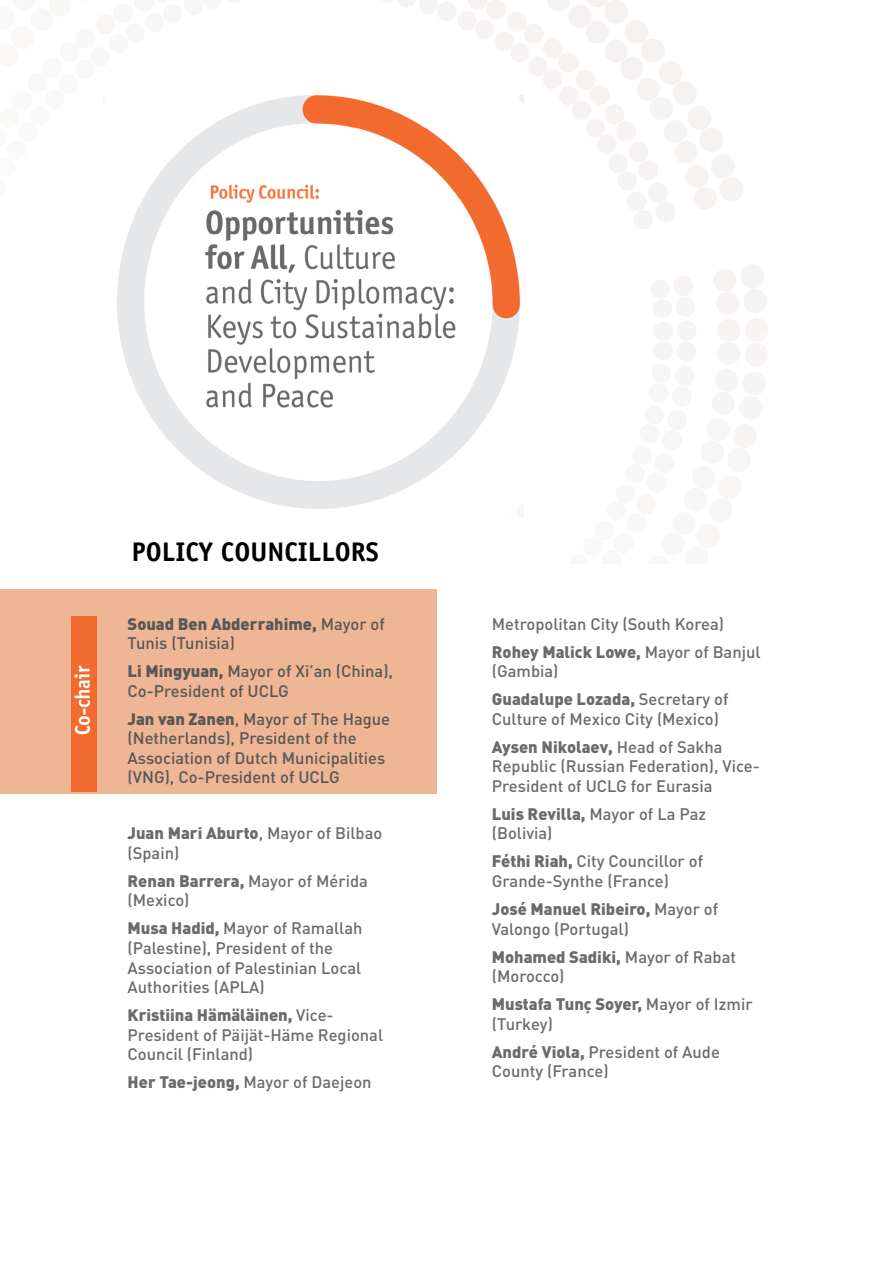
<style>
.page{position:relative;width:893px;height:1263px;background:#fff}
.page>*{position:absolute;margin:0;border:0;box-sizing:border-box;transform-origin:0 0}
.t1{font:700 27px "Officina Sans";color:#000}
.t2{font:500 16.5px/19.5px "DIN Pro";color:#6b6b6a}
.t3{font:500 16.5px/19.5px "DIN Pro";color:#575756}
.s1{font-weight:900}
</style>
<div class="page">
<div style="left:0;top:589px;width:436px;height:204px;background:#efb695"></div>
<svg style="left:207px;top:0;width:561px;height:467px"></svg>
<img style="left:117px;top:96px;width:406px;height:413px">
<img style="left:71px;top:617px;width:25px;height:175px">
<h1 class="t1" style="left:132px;top:535px;width:249px">POLICY COUNCILLORS</h1>
<p class="t3" style="left:128px;top:614px;width:259px"><span class="s1">Souad Ben Abderrahime,</span> Mayor of<br>Tunis (Tunisia)</p>
<p class="t3" style="left:128px;top:661px;width:267px"><span class="s1">Li Mingyuan,</span> Mayor of Xi’an (China),<br>Co-President of UCLG</p>
<p class="t3" style="left:128px;top:709px;width:264px"><span class="s1">Jan van Zanen</span>, Mayor of The Hague (Netherlands), President of the<br>Association of Dutch Municipalities (VNG), Co-President of UCLG</p>
<p class="t2" style="left:128px;top:823px;width:256px"><span class="s1">Juan Mari Aburto</span>, Mayor of Bilbao (Spain)</p>
<p class="t2" style="left:128px;top:871px;width:242px"><span class="s1">Renan Barrera,</span> Mayor of Mérida (Mexico)</p>
<p class="t2" style="left:128px;top:918px;width:236px"><span class="s1">Musa Hadid,</span> Mayor of Ramallah (Palestine), President of the<br>Association of Palestinian Local<br>Authorities (APLA)</p>
<p class="t2" style="left:128px;top:1005px;width:257px"><span class="s1">Kristiina Hämäläinen,</span> Vice-<br>President of Päijät-Häme Regional<br>Council (Finland)</p>
<p class="t2" style="left:128px;top:1072px;width:246px"><span class="s1">Her Tae-jeong,</span> Mayor of Daejeon</p>
<p class="t2" style="left:492px;top:609px;width:270px;line-height:28px">Metropolitan City (South Korea)<br><span class="s1">Rohey Malick Lowe,</span> Mayor of Banjul</p>
<p class="t2" style="left:492px;top:657px;width:238px;line-height:28px">(Gambia)<br><span class="s1">Guadalupe Lozada,</span> Secretary of</p>
<p class="t2" style="left:492px;top:704px;width:232px;line-height:28px">Culture of Mexico City (Mexico)<br><span class="s1">Aysen Nikolaev,</span> Head of Sakha</p>
<p class="t2" style="left:492px;top:756px;width:270px">Republic (Russian Federation), Vice-<br>President of UCLG for Eurasia</p>
<p class="t2" style="left:492px;top:804px;width:216px"><span class="s1">Luis Revilla,</span> Mayor of La Paz (Bolivia)</p>
<p class="t2" style="left:492px;top:851px;width:213px"><span class="s1">Féthi Riah,</span> City Councillor of<br>Grande-Synthe (France)</p>
<p class="t2" style="left:492px;top:899px;width:228px"><span class="s1">José Manuel Ribeiro,</span> Mayor of<br>Valongo (Portugal)</p>
<p class="t2" style="left:492px;top:946px;width:246px"><span class="s1">Mohamed Sadiki,</span> Mayor of Rabat (Morocco)</p>
<p class="t2" style="left:492px;top:994px;width:262px"><span class="s1">Mustafa Tunç Soyer,</span> Mayor of Izmir (Turkey)</p>
<p class="t2" style="left:492px;top:1041px;width:230px"><span class="s1">André Viola,</span> President of Aude<br>County (France)</p>
</div>
